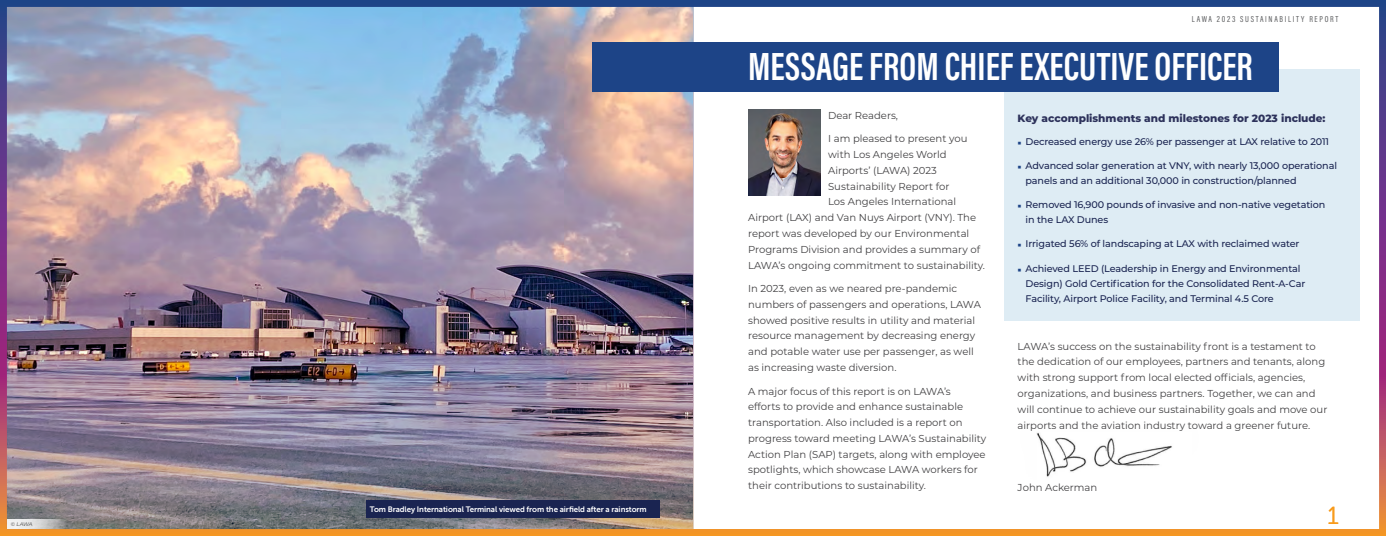
<style>
.page{position:relative;width:1386px;height:536px;background:#fff}
.page>*{position:absolute;margin:0;border:0;box-sizing:border-box;transform-origin:0 0}
.t1{font:40.25px "Acumin Variable Concept";color:#fff}
.t2{font:24.5px "Museo Sans 300";color:#f89b1c}
.t3{font:800 10.5px "Montserrat";color:#2d325b}
.t4{font:10.06px/15.8px "Montserrat";color:#414042}
.t5{font:500 9.62px/14.9px "Montserrat";letter-spacing:-.01em;color:#1a2451}
.t6{font:8.75px "Acumin Variable Concept";letter-spacing:.195em;color:#58595b}
.t7{font:7.88px "Museo Sans 700";letter-spacing:-.01em;color:#fff}
.t8{font:italic 5.25px "Montserrat";color:#414042}
.s1{font-weight:700;font-size:7px;color:#1d4487}
</style>
<div class="page">
<img style="left:0;top:0;width:1386px;height:536px">
<div style="left:1004px;top:70px;width:356px;height:251px;background:#deecf4"></div>
<div style="left:366px;top:500px;width:294px;height:17px;background:#1a2451"></div>
<svg style="left:7px;top:519px;width:59px;height:10px"></svg>
<img style="left:748px;top:109px;width:72px;height:86px">
<div style="left:592px;top:42px;width:687px;height:49px;background:#1d4487"></div>
<p class="t8" style="left:11px;top:520px;width:23px">© LAWA</p>
<p class="t7" style="left:370px;top:505px;width:278px">Tom Bradley International Terminal viewed from the airfield after a rainstorm</p>
<p class="t6" style="left:1192px;top:13px;width:148px">LAWA 2023 SUSTAINABILITY REPORT</p>
<h1 class="t1" style="left:748px;top:39px;width:506px">MESSAGE FROM CHIEF EXECUTIVE OFFICER</h1>
<p class="t4" style="left:828px;top:107px;width:71px">Dear Readers,</p>
<p class="t4" style="left:828px;top:131px;width:141px">I am pleased to present you</p>
<p class="t4" style="left:828px;top:146px;width:120px">with Los Angeles World</p>
<p class="t4" style="left:828px;top:162px;width:110px">Airports’ (LAWA) 2023</p>
<p class="t4" style="left:828px;top:178px;width:123px">Sustainability Report for</p>
<p class="t4" style="left:828px;top:193px;width:130px">Los Angeles International</p>
<p class="t4" style="left:748px;top:209px;width:230px">Airport (LAX) and Van Nuys Airport (VNY). The</p>
<p class="t4" style="left:748px;top:225px;width:223px">report was developed by our Environmental</p>
<p class="t4" style="left:748px;top:241px;width:234px">Programs Division and provides a summary of</p>
<p class="t4" style="left:748px;top:256px;width:238px">LAWA’s ongoing commitment to sustainability.</p>
<p class="t4" style="left:748px;top:280px;width:234px">In 2023, even as we neared pre-pandemic numbers of passengers and operations, LAWA showed positive results in utility and material resource management by decreasing energy and potable water use per passenger, as well as increasing waste diversion.</p>
<p class="t4" style="left:748px;top:382px;width:240px">A major focus of this report is on LAWA’s<br>efforts to provide and enhance sustainable transportation. Also included is a report on progress toward meeting LAWA’s Sustainability Action Plan (SAP) targets, along with employee spotlights, which showcase LAWA workers for their contributions to sustainability.</p>
<p class="t3" style="left:1018px;top:110px;width:309px">Key accomplishments and milestones for 2023 include:</p>
<p class="t5" style="left:1018px;top:133px;width:313px"><span class="s1">■</span> Decreased energy use 26% per passenger at LAX relative to 2011</p>
<p class="t5" style="left:1026px;top:158px;width:313px;text-indent:-8px"><span class="s1">■</span> Advanced solar generation at VNY, with nearly 13,000 operational panels and an additional 30,000 in construction/planned</p>
<p class="t5" style="left:1026px;top:197px;width:301px;text-indent:-8px"><span class="s1">■</span> Removed 16,900 pounds of invasive and non-native vegetation in the LAX Dunes</p>
<p class="t5" style="left:1018px;top:236px;width:283px"><span class="s1">■</span> Irrigated 56% of landscaping at LAX with reclaimed water</p>
<p class="t5" style="left:1026px;top:260px;width:281px;text-indent:-8px"><span class="s1">■</span> Achieved LEED (Leadership in Energy and Environmental<br>Design) Gold Certification for the Consolidated Rent-A-Car</p>
<p class="t5" style="left:1026px;top:291px;width:250px">Facility, Airport Police Facility, and Terminal 4.5 Core</p>
<p class="t4" style="left:1018px;top:338px;width:311px">LAWA’s success on the sustainability front is a testament to the dedication of our employees, partners and tenants, along with strong support from local elected officials, agencies, organizations, and business partners. Together, we can and will continue to achieve our sustainability goals and move our airports and the aviation industry toward a greener future.</p>
<p class="t4" style="left:1018px;top:478px;width:81px">John Ackerman</p>
<h2 class="t2" style="left:1327px;top:502px;width:13px">1</h2>
</div>
